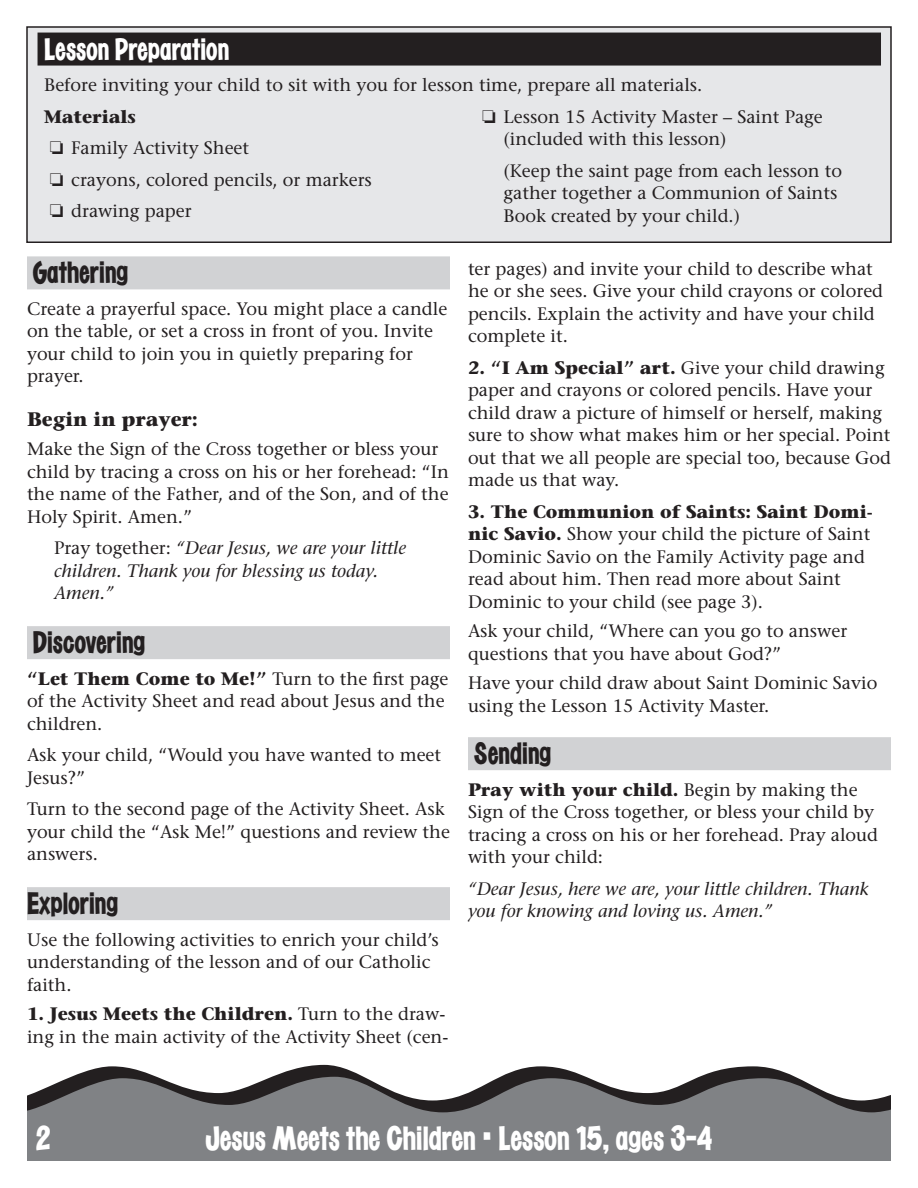
<style>
.page{position:relative;width:918px;height:1188px;background:#fff}
.page>*{position:absolute;margin:0;border:0;box-sizing:border-box;transform-origin:0 0}
.t1{font:34.5px "Cuckoo";color:#fff}
.t2{font:31.5px "Cuckoo";color:#231f20}
.t3{font:31.5px "Cuckoo";color:#fff}
.t4{font:700 19.5px "Stone Serif Std";color:#231f20}
.t5{font:500 18px/22.5px "Stone Serif Std";color:#231f20}
.t6{font:italic 500 18px/22.5px "Stone Serif Std";color:#231f20}
.s1{font-weight:700}
.s2{font-style:normal}
</style>
<div class="page">
<svg style="left:71px;top:1065px;width:725px;height:12px"></svg>
<svg style="left:27px;top:1077px;width:864px;height:84px;background:#818285"></svg>
<div style="left:27px;top:27px;width:864px;height:215px;background:#e6e7e9"></div>
<div style="left:26px;top:26px;width:866px;height:217px;border:2px solid #231f20"></div>
<div style="left:38px;top:33px;width:843px;height:33px;background:#231f20"></div>
<div style="left:27px;top:256px;width:423px;height:33px;background:#d1d2d4"></div>
<div style="left:27px;top:626px;width:423px;height:33px;background:#d1d2d4"></div>
<div style="left:27px;top:887px;width:423px;height:33px;background:#d1d2d4"></div>
<div style="left:468px;top:737px;width:423px;height:33px;background:#d1d2d4"></div>
<h2 class="t3" style="left:44px;top:31px;width:187px">Lesson Preparation</h2>
<p class="t5" style="left:44px;top:74px;width:660px">Before inviting your child to sit with you for lesson time, prepare all materials.</p>
<p class="t5" style="left:44px;top:101px;width:329px;line-height:31.5px"><span class="s1">Materials<br></span>❏ Family Activity Sheet<br>❏ crayons, colored pencils, or markers ❏ drawing paper</p>
<p class="t5" style="left:504px;top:105px;width:321px;text-indent:-22px">❏ Lesson 15 Activity Master – Saint Page (included with this lesson)</p>
<p class="t5" style="left:504px;top:159px;width:340px">(Keep the saint page from each lesson to gather together a Communion of Saints<br>Book created by your child.)</p>
<h2 class="t2" style="left:33px;top:255px;width:97px">Gathering</h2>
<p class="t5" style="left:27px;top:297px;width:422px">Create a prayerful space. You might place a candle on the table, or set a cross in front of you. Invite your child to join you in quietly preparing for prayer.</p>
<p class="t4" style="left:27px;top:407px;width:173px">Begin in prayer:</p>
<p class="t5" style="left:27px;top:438px;width:423px">Make the Sign of the Cross together or bless your child by tracing a cross on his or her forehead: “In the name of the Father, and of the Son, and of the Holy Spirit. Amen.”</p>
<p class="t6" style="left:54px;top:537px;width:354px"><span class="s2">Pray together:</span> “Dear Jesus, we are your little children. Thank you for blessing us today.<br>Amen.”</p>
<h2 class="t2" style="left:33px;top:625px;width:114px">Discovering</h2>
<p class="t5" style="left:27px;top:667px;width:423px"><span class="s1">“Let Them Come to Me!”</span> Turn to the first page of the Activity Sheet and read about Jesus and the children.</p>
<p class="t5" style="left:27px;top:744px;width:416px">Ask your child, “Would you have wanted to meet<br>Jesus?”</p>
<p class="t5" style="left:27px;top:798px;width:424px">Turn to the second page of the Activity Sheet. Ask your child the “Ask Me!” questions and review the answers.</p>
<h2 class="t2" style="left:27px;top:886px;width:93px">Exploring</h2>
<p class="t5" style="left:27px;top:928px;width:413px">Use the following activities to enrich your child’s understanding of the lesson and of our Catholic faith.</p>
<p class="t5" style="left:27px;top:1003px;width:423px"><span class="s1">1. Jesus Meets the Children.</span> Turn to the draw&shy;ing in the main activity of the Activity Sheet (cen-</p>
<p class="t5" style="left:468px;top:257px;width:417px">ter pages) and invite your child to describe what he or she sees. Give your child crayons or colored pencils. Explain the activity and have your child complete it.</p>
<p class="t5" style="left:468px;top:356px;width:425px"><span class="s1">2. “I Am Special” art.</span> Give your child drawing paper and crayons or colored pencils. Have your child draw a picture of himself or herself, making sure to show what makes him or her special. Point out that we all people are special too, because God made us that way.</p>
<p class="t5" style="left:468px;top:500px;width:406px"><span class="s1">3. The Communion of Saints: Saint Domi&shy;nic Savio.</span> Show your child the picture of Saint Dominic Savio on the Family Activity page and read about him. Then read more about Saint Dominic to your child (see page 3).</p>
<p class="t5" style="left:468px;top:620px;width:381px">Ask your child, “Where can you go to answer questions that you have about God?”</p>
<p class="t5" style="left:468px;top:672px;width:411px">Have your child draw about Saint Dominic Savio using the Lesson 15 Activity Master.</p>
<h2 class="t2" style="left:474px;top:736px;width:79px">Sending</h2>
<p class="t5" style="left:468px;top:778px;width:412px"><span class="s1">Pray with your child.</span> Begin by making the Sign of the Cross together, or bless your child by tracing a cross on his or her forehead. Pray aloud with your child:</p>
<p class="t6" style="left:468px;top:877px;width:402px">“Dear Jesus, here we are, your little children. Thank you for knowing and loving us. Amen.”</p>
<h1 class="t1" style="left:36px;top:1118px;width:16px">2</h1>
<h1 class="t1" style="left:205px;top:1118px;width:509px">Jesus Meets the Children • Lesson 15, ages 3-4</h1>
</div>
